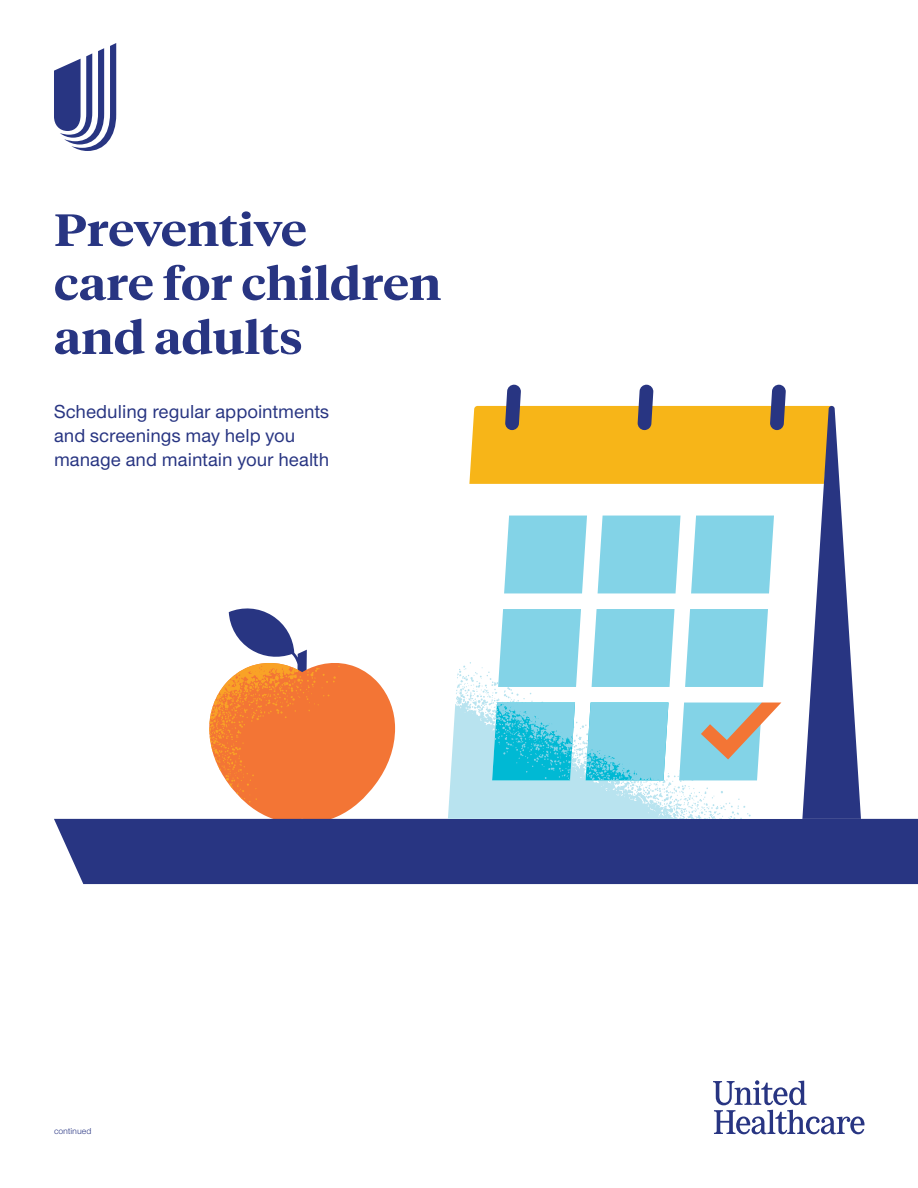
<style>
.page{position:relative;width:918px;height:1188px;background:#fff}
.page>*{position:absolute;margin:0;border:0;box-sizing:border-box;transform-origin:0 0}
.t1{font:600 45px/54px "UHC Serif Headline";color:#283582;scale:1.12 1}
.t2{font:500 19.5px/24px "UHC Sans";color:#283582}
.t3{font:9px "UHC Sans";color:#283582}
</style>
<div class="page">
<svg style="left:713px;top:1080px;width:151px;height:54px"></svg>
<svg style="left:54px;top:43px;width:62px;height:108px"></svg>
<svg style="left:209px;top:608px;width:186px;height:211px"></svg>
<div style="left:54px;top:819px;width:864px;height:65px;background:#283582"></div>
<svg style="left:448px;top:665px;width:21px;height:154px;fill:#b8e3ef"></svg>
<svg style="left:469px;top:384px;width:392px;height:435px"></svg>
<h1 class="t1" style="left:54px;top:201px;width:347px">Preventive<br>care for children and adults</h1>
<p class="t2" style="left:54px;top:399px;width:277px">Scheduling regular appointments and screenings may help you manage and maintain your health</p>
<p class="t3" style="left:54px;top:1125px;width:39px">continued</p>
</div>
